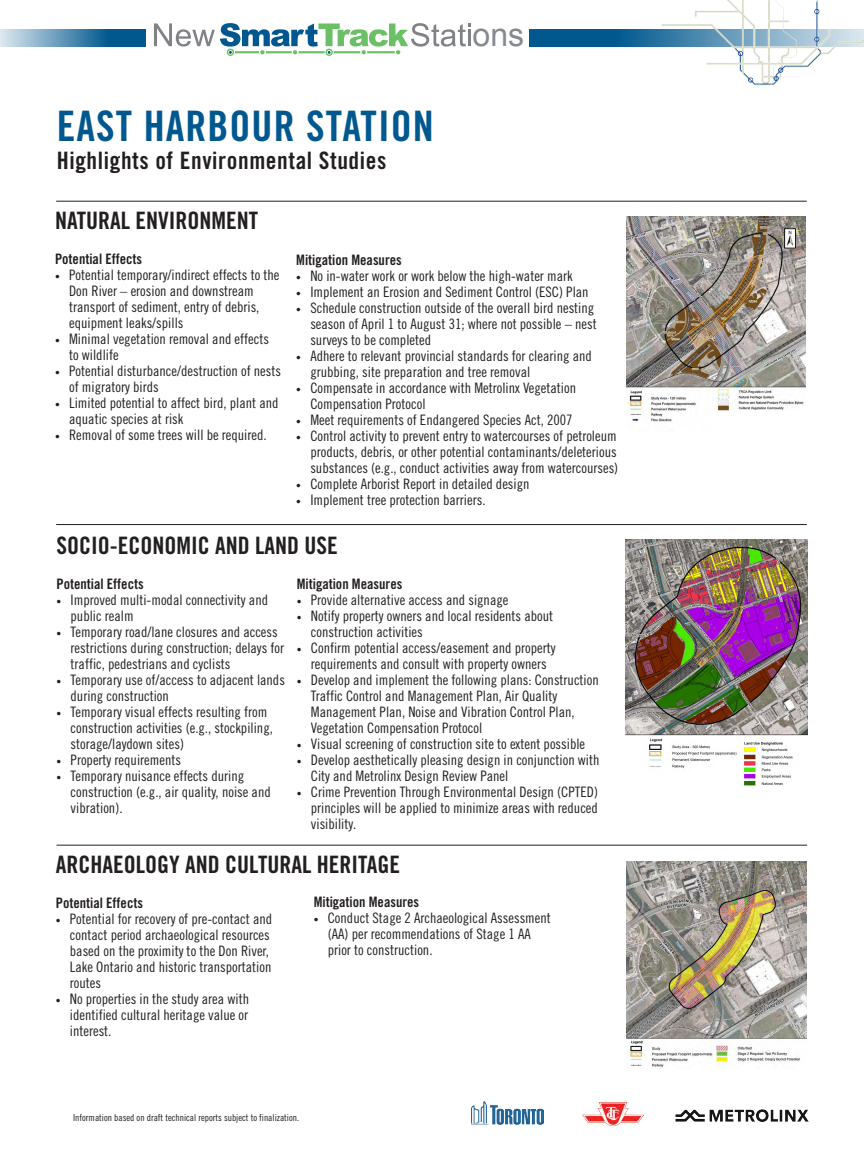
<style>
.page{position:relative;width:864px;height:1152px;background:#fff}
.page>*{position:absolute;margin:0;border:0;box-sizing:border-box;transform-origin:0 0}
.t1{font:42px "Trade Gothic Bold Cond Twenty";letter-spacing:.025em;color:#00588f}
.t2{font:32px "Arial";color:#848a90}
.t3{font:24px "Trade Gothic Bold Cond Twenty";color:#231f20}
.t4{font:24px "Trade Gothic Bold Cond Twenty";letter-spacing:.025em;color:#231f20}
.t5{font:14.4px/16px "Trade Gothic Cond Eighteen";color:#231f20}
.t6{font:14.4px "Trade Gothic Bold Cond Twenty";color:#231f20}
.t7{font:9.6px "Trade Gothic Cond Eighteen";color:#231f20}
.s1{font-size:9.6px}
</style>
<div class="page">
<img style="left:628px;top:389px;width:176px;height:33px">
<hr style="left:57px;top:845px;width:750px;height:1px;background:#231f20">
<hr style="left:56px;top:524px;width:751px;height:1px;background:#231f20">
<hr style="left:56px;top:201px;width:751px;height:1px;background:#231f20">
<div style="left:712px;top:411px;width:99px;height:37px;background:#fff"></div>
<svg style="left:154px;top:23px;width:317px;height:34px"></svg>
<svg style="left:530px;top:29px;width:124px;height:17px;background:#055b91"></svg>
<svg style="left:0;top:29px;width:145px;height:17px;background:#548eb3"></svg>
<img style="left:654px;top:0;width:210px;height:86px">
<img style="left:626px;top:216px;width:180px;height:173px">
<img style="left:783px;top:229px;width:12px;height:20px">
<img style="left:626px;top:539px;width:181px;height:247px">
<img style="left:626px;top:862px;width:180px;height:206px">
<img style="left:675px;top:1109px;width:134px;height:13px">
<img style="left:472px;top:1102px;width:71px;height:22px">
<img style="left:583px;top:1102px;width:61px;height:23px">
<h2 class="t2" style="left:473px;top:14px;width:53px">ons</h2>
<h1 class="t1" style="left:57px;top:100px;width:378px">EAST HARBOUR STATION</h1>
<p class="t4" style="left:57px;top:146px;width:331px">Highlights of Environmental Studies</p>
<h1 class="t3" style="left:55px;top:206px;width:205px">NATURAL ENVIRONMENT</h1>
<h1 class="t6" style="left:55px;top:250px;width:89px">Potential Effects</h1>
<p class="t5" style="left:69px;top:267px;width:212px;text-indent:-14px"><span class="s1">•</span> Potential temporary/indirect effects to the Don River – erosion and downstream transport of sediment, entry of debris, equipment leaks/spills</p>
<p class="t5" style="left:69px;top:331px;width:201px;text-indent:-14px"><span class="s1">•</span> Minimal vegetation removal and effects to wildlife</p>
<p class="t5" style="left:69px;top:363px;width:213px;text-indent:-14px"><span class="s1">•</span> Potential disturbance/destruction of nests of migratory birds</p>
<p class="t5" style="left:69px;top:395px;width:211px;text-indent:-14px"><span class="s1">•</span> Limited potential to affect bird, plant and aquatic species at risk</p>
<p class="t5" style="left:55px;top:427px;width:213px"><span class="s1">•</span> Removal of some trees will be required.</p>
<h1 class="t6" style="left:296px;top:251px;width:107px">Mitigation Measures</h1>
<p class="t5" style="left:296px;top:268px;width:278px"><span class="s1">•</span> No in-water work or work below the high-water mark</p>
<p class="t5" style="left:296px;top:284px;width:294px"><span class="s1">•</span> Implement an Erosion and Sediment Control (ESC) Plan</p>
<p class="t5" style="left:310px;top:300px;width:288px;text-indent:-14px"><span class="s1">•</span> Schedule construction outside of the overall bird nesting season of April 1 to August 31; where not possible – nest surveys to be completed</p>
<p class="t5" style="left:310px;top:348px;width:283px;text-indent:-14px"><span class="s1">•</span> Adhere to relevant provincial standards for clearing and grubbing, site preparation and tree removal</p>
<p class="t5" style="left:310px;top:380px;width:267px;text-indent:-14px"><span class="s1">•</span> Compensate in accordance with Metrolinx Vegetation<br>Compensation Protocol</p>
<p class="t5" style="left:296px;top:412px;width:278px"><span class="s1">•</span> Meet requirements of Endangered Species Act, 2007</p>
<p class="t5" style="left:310px;top:428px;width:309px;text-align:justify;text-indent:-14px"><span class="s1">•</span> Control activity to prevent entry to watercourses of petroleum products, debris, or other potential contaminants/deleterious substances (e.g., conduct activities away from watercourses)</p>
<p class="t5" style="left:296px;top:476px;width:235px"><span class="s1">•</span> Complete Arborist Report in detailed design</p>
<p class="t5" style="left:296px;top:492px;width:191px"><span class="s1">•</span> Implement tree protection barriers.</p>
<h1 class="t3" style="left:57px;top:530px;width:283px">SOCIO-ECONOMIC AND LAND USE</h1>
<h1 class="t6" style="left:57px;top:575px;width:89px">Potential Effects</h1>
<p class="t5" style="left:71px;top:592px;width:199px;text-indent:-14px"><span class="s1">•</span> Improved multi-modal connectivity and public realm</p>
<p class="t5" style="left:71px;top:624px;width:215px;text-indent:-14px"><span class="s1">•</span> Temporary road/lane closures and access restrictions during construction; delays for traffic, pedestrians and cyclists</p>
<p class="t5" style="left:71px;top:672px;width:216px;text-indent:-14px"><span class="s1">•</span> Temporary use of/access to adjacent lands during construction</p>
<p class="t5" style="left:71px;top:704px;width:204px;text-indent:-14px"><span class="s1">•</span> Temporary visual effects resulting from construction activities (e.g., stockpiling, storage/laydown sites)</p>
<p class="t5" style="left:57px;top:752px;width:126px"><span class="s1">•</span> Property requirements</p>
<p class="t5" style="left:71px;top:768px;width:202px;text-indent:-14px"><span class="s1">•</span> Temporary nuisance effects during construction (e.g., air quality, noise and vibration).</p>
<h1 class="t6" style="left:297px;top:575px;width:107px">Mitigation Measures</h1>
<p class="t5" style="left:297px;top:591px;width:213px"><span class="s1">•</span> Provide alternative access and signage</p>
<p class="t5" style="left:311px;top:607px;width:244px;text-indent:-14px"><span class="s1">•</span> Notify property owners and local residents about construction activities</p>
<p class="t5" style="left:297px;top:639px;width:260px;text-align:center"><span class="s1">•</span> Confirm potential access/easement and property requirements and consult with property owners</p>
<p class="t5" style="left:311px;top:671px;width:289px;text-indent:-14px"><span class="s1">•</span> Develop and implement the following plans: Construction Traffic Control and Management Plan, Air Quality Management Plan, Noise and Vibration Control Plan, Vegetation Compensation Protocol</p>
<p class="t5" style="left:297px;top:735px;width:290px"><span class="s1">•</span> Visual screening of construction site to extent possible</p>
<p class="t5" style="left:311px;top:751px;width:290px;text-indent:-14px"><span class="s1">•</span> Develop aesthetically pleasing design in conjunction with<br>City and Metrolinx Design Review Panel</p>
<p class="t5" style="left:311px;top:783px;width:289px;text-align:justify;text-indent:-14px"><span class="s1">•</span> Crime Prevention Through Environmental Design (CPTED) principles will be applied to minimize areas with reduced visibility.</p>
<h1 class="t3" style="left:56px;top:850px;width:346px">ARCHAEOLOGY AND CULTURAL HERITAGE</h1>
<p class="t6" style="left:56px;top:894px;width:89px">Potential Effects</p>
<p class="t6" style="left:314px;top:893px;width:107px">Mitigation Measures</p>
<p class="t5" style="left:56px;top:911px;width:218px"><span class="s1">•</span> Potential for recovery of pre-contact and</p>
<p class="t5" style="left:314px;top:910px;width:239px"><span class="s1">•</span> Conduct Stage 2 Archaeological Assessment</p>
<p class="t5" style="left:70px;top:927px;width:201px">contact period archaeological resources</p>
<p class="t5" style="left:328px;top:926px;width:205px">(AA) per recommendations of Stage 1 AA</p>
<p class="t5" style="left:70px;top:943px;width:201px">based on the proximity to the Don River,</p>
<p class="t5" style="left:328px;top:942px;width:106px">prior to construction.</p>
<p class="t5" style="left:70px;top:959px;width:203px">Lake Ontario and historic transportation</p>
<p class="t5" style="left:70px;top:975px;width:33px">routes</p>
<p class="t5" style="left:56px;top:991px;width:195px"><span class="s1">•</span> No properties in the study area with</p>
<p class="t5" style="left:70px;top:1007px;width:180px">identified cultural heritage value or</p>
<p class="t5" style="left:70px;top:1023px;width:43px">interest.</p>
<p class="t7" style="left:73px;top:1111px;width:228px">Information based on draft technical reports subject to finalization.</p>
</div>
